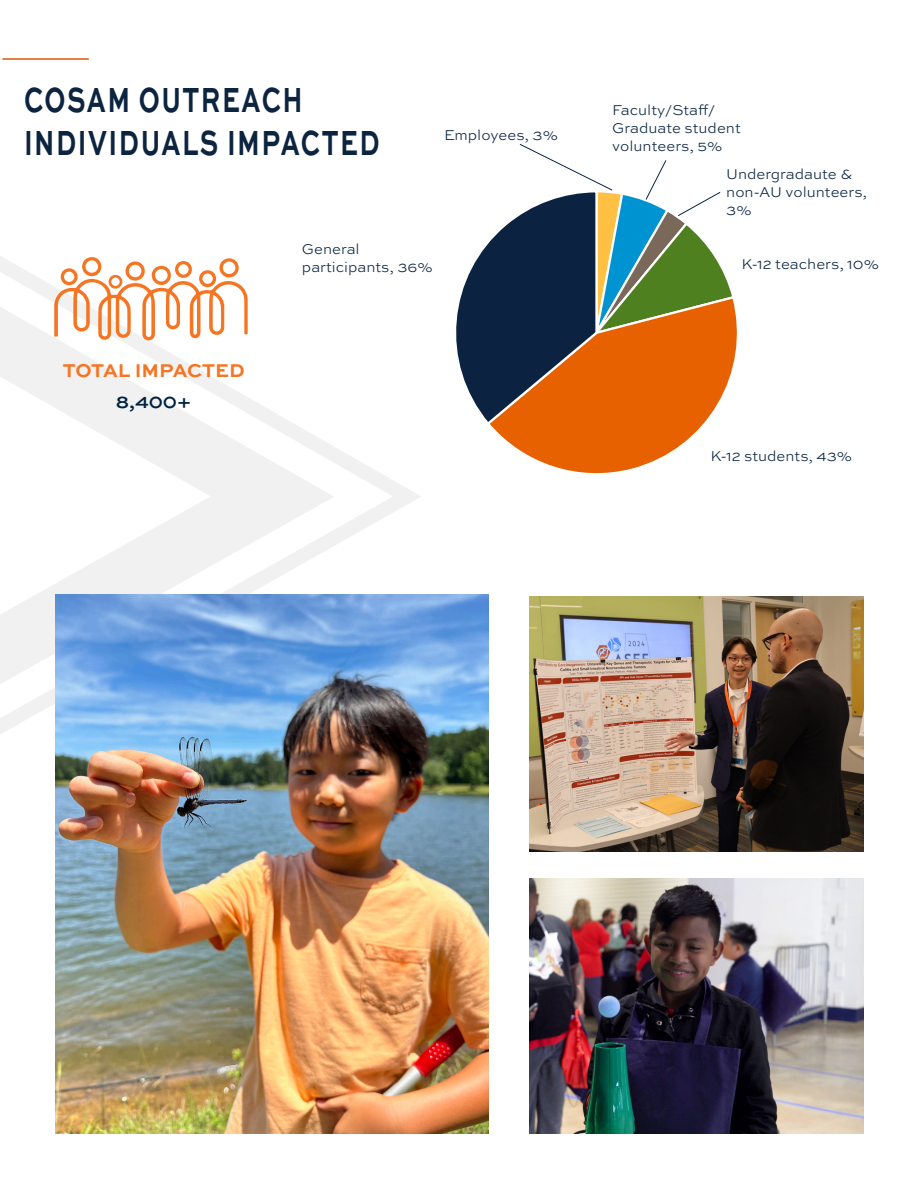
<style>
.page{position:relative;width:918px;height:1188px;background:#fff}
.page>*{position:absolute;margin:0;border:0;box-sizing:border-box;transform-origin:0 0}
.t1{font:700 36.75px "Sweet Sans Pro";letter-spacing:.06em;color:#0c2440;scale:.69 1}
.t2{font:700 19.5px "Sweet Sans Pro";color:#f57523}
.t3{font:500 19.5px "Sweet Sans Pro";color:#002340}
.t4{font:300 15px/18px "Sweet Sans Pro";color:#0a2440}
</style>
<div class="page">
<svg style="left:492px;top:318px;width:245px;height:156px"></svg>
<svg style="left:0;top:256px;width:421px;height:478px"></svg>
<img style="left:529px;top:878px;width:335px;height:256px">
<img style="left:529px;top:597px;width:335px;height:255px">
<img style="left:55px;top:594px;width:434px;height:540px">
<svg style="left:54px;top:257px;width:194px;height:84px"></svg>
<hr style="left:2px;top:58px;width:87px;height:2px;background:#dd550c">
<svg style="left:456px;top:143px;width:280px;height:284px"></svg>
<p class="t1" style="left:24px;top:71px;width:406px">COSAM OUTREACH</p>
<p class="t1" style="left:24px;top:115px;width:517px">INDIVIDUALS IMPACTED</p>
<p class="t4" style="left:444px;top:125px;width:115px">Employees, 3%</p>
<p class="t4" style="left:302px;top:240px;width:59px">General</p>
<p class="t4" style="left:302px;top:258px;width:132px">participants, 36%</p>
<h2 class="t2" style="left:63px;top:355px;width:184px">TOTAL IMPACTED</h2>
<h2 class="t3" style="left:116px;top:387px;width:77px">8,400+</h2>
<p class="t4" style="left:612px;top:100px;width:105px">Faculty/Staff/</p>
<p class="t4" style="left:612px;top:118px;width:130px">Graduate student volunteers, 5%</p>
<p class="t4" style="left:726px;top:164px;width:142px">Undergradaute &amp; non-AU volunteers,<br>3%</p>
<p class="t4" style="left:742px;top:254px;width:139px">K-12 teachers, 10%</p>
<p class="t4" style="left:711px;top:446px;width:143px">K-12 students, 43%</p>
</div>
